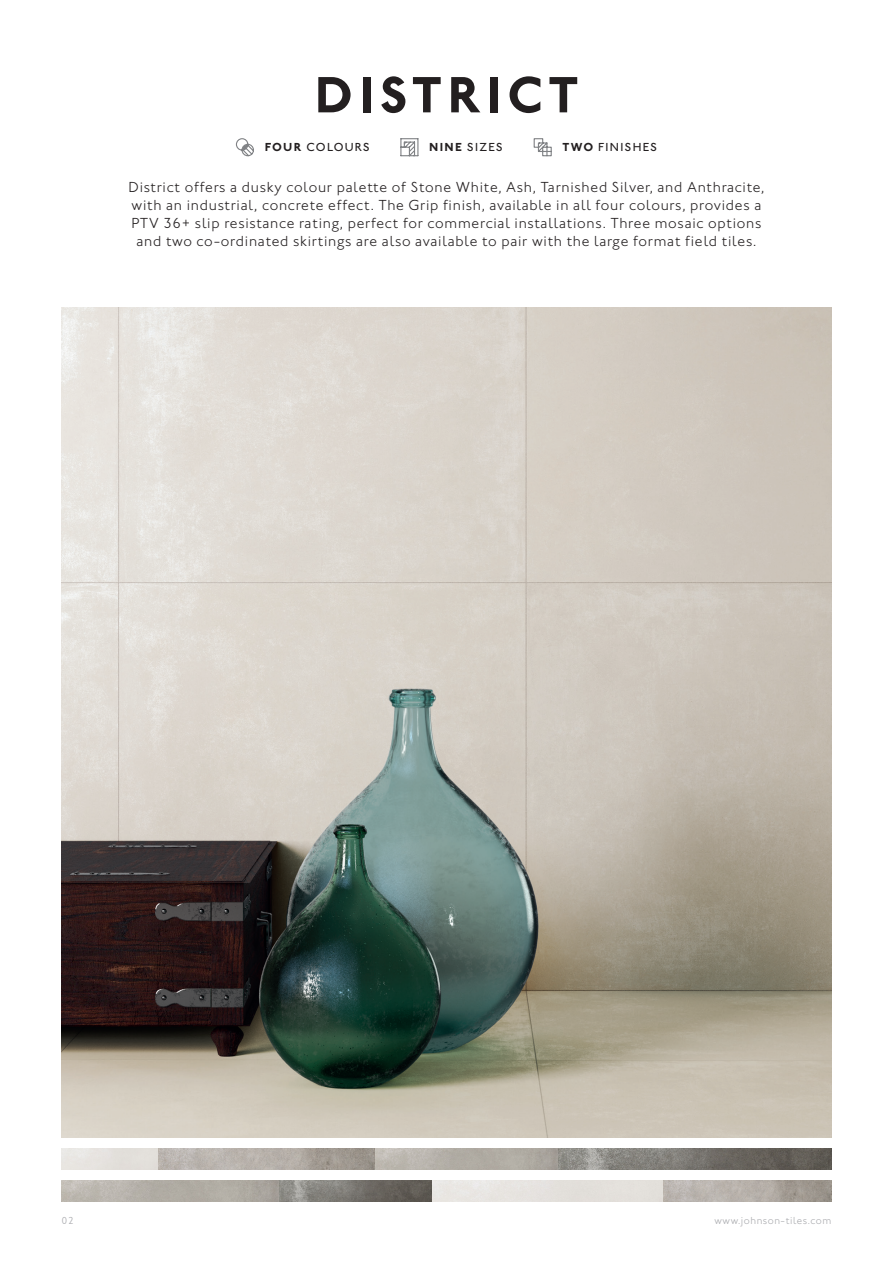
<style>
.page{position:relative;width:893px;height:1263px;background:#fff}
.page>*{position:absolute;margin:0;border:0;box-sizing:border-box;transform-origin:0 0}
.t1{font:700 52.5px "Johnston ITC Std";letter-spacing:.1em;color:#231f20}
.t2{font:300 15px "Johnston ITC Std";letter-spacing:.05em;color:#231f20}
.t3{font:500 12px "Johnston ITC Std";letter-spacing:.11em;color:#231f20}
.t4{font:300 10.5px "Johnston ITC Std";letter-spacing:.05em;color:#a8a9ad}
.s1{font-weight:700}
</style>
<div class="page">
<svg style="left:235px;top:138px;width:19px;height:19px"></svg>
<svg style="left:400px;top:138px;width:19px;height:19px"></svg>
<svg style="left:533px;top:138px;width:19px;height:19px"></svg>
<img style="left:62px;top:1180px;width:769px;height:21px">
<img style="left:62px;top:1148px;width:769px;height:21px">
<img style="left:62px;top:308px;width:769px;height:829px">
<p class="t1" style="left:314px;top:63px;width:266px">DISTRICT</p>
<p class="t3" style="left:265px;top:140px;width:106px"><span class="s1">FOUR</span> COLOURS</p>
<p class="t3" style="left:429px;top:140px;width:75px"><span class="s1">NINE</span> SIZES</p>
<p class="t3" style="left:562px;top:140px;width:96px"><span class="s1">TWO</span> FINISHES</p>
<p class="t2" style="left:129px;top:178px;width:637px">District offers a dusky colour palette of Stone White, Ash, Tarnished Silver, and Anthracite,</p>
<p class="t2" style="left:132px;top:196px;width:631px">with an industrial, concrete effect. The Grip finish, available in all four colours, provides a</p>
<p class="t2" style="left:131px;top:214px;width:631px">PTV 36+ slip resistance rating, perfect for commercial installations. Three mosaic options</p>
<p class="t2" style="left:137px;top:232px;width:621px">and two co-ordinated skirtings are also available to pair with the large format field tiles.</p>
<p class="t4" style="left:62px;top:1214px;width:14px">02</p>
<p class="t4" style="left:715px;top:1214px;width:118px">www.johnson-tiles.com</p>
</div>
